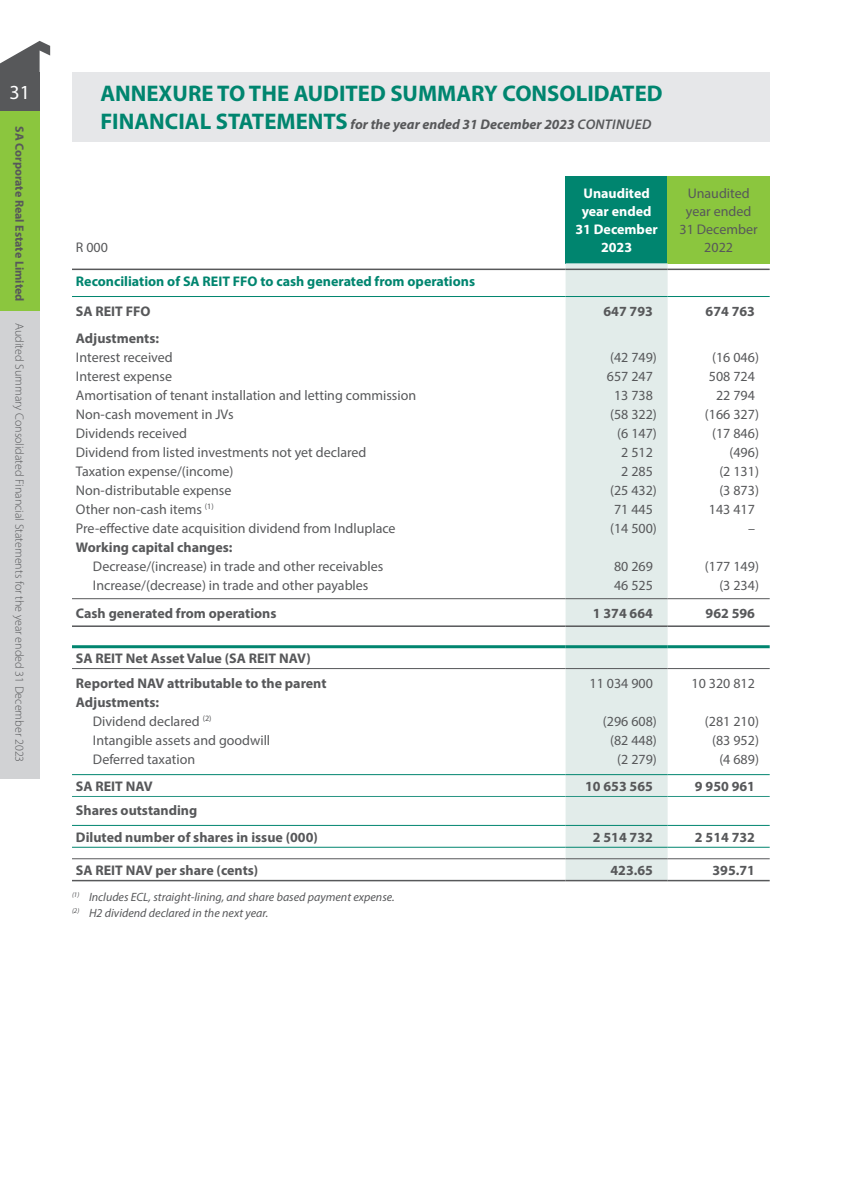
<style>
.page{position:relative;width:842px;height:1191px;background:#fff}
.page>*{position:absolute;margin:0;border:0;box-sizing:border-box;transform-origin:0 0}
.heading{font:700 22.6px "Myriad Pro";color:#00856f}
.t1{font:20px "Myriad Pro";color:#fff}
.t2{font:14px/18px "Myriad Pro";color:#57585a;text-align:center}
.t3{font:700 14px "Myriad Pro";color:#57585a}
.heading-2{font:italic 700 14px "Myriad Pro";color:#57585a}
.t4{font:700 14px "Myriad Pro";color:#00856f}
.t5{font:700 14px/18px "Myriad Pro";color:#fff}
._6__body_copy__zs{font:italic 12px "Myriad Pro";color:#57585a}
.t6{font:300 12px "Myriad Pro";color:#57585a}
.t7{font:700 12px "Myriad Pro";color:#57585a}
.s1{font-style:normal;font-size:22.6px;color:#00856f}
.s2{font-weight:600}
</style>
<div class="page">
<svg style="left:0;top:41px;width:50px;height:31px"></svg>
<div style="left:0;top:72px;width:40px;height:40px;background:#57585a"></div>
<div style="left:0;top:112px;width:40px;height:199px;background:#8bc63e"></div>
<div style="left:0;top:311px;width:40px;height:467px;background:#d1d2d4"></div>
<div style="left:72px;top:72px;width:698px;height:69px;background:#e6e7e9"></div>
<div style="left:566px;top:176px;width:102px;height:87px;background:#00856f"></div>
<div style="left:668px;top:176px;width:102px;height:87px;background:#8bc63e"></div>
<div style="left:566px;top:263px;width:102px;height:617px;background:#e2ecea"></div>
<hr style="left:72px;top:598px;width:494px;height:1px;background:#57585a">
<hr style="left:566px;top:598px;width:102px;height:1px;background:#57585a">
<hr style="left:668px;top:598px;width:102px;height:1px;background:#57585a">
<hr style="left:72px;top:668px;width:494px;height:1px;background:#57585a">
<hr style="left:566px;top:668px;width:102px;height:1px;background:#57585a">
<hr style="left:668px;top:668px;width:102px;height:1px;background:#57585a">
<hr style="left:72px;top:625px;width:494px;height:2px;background:#57585a">
<hr style="left:566px;top:625px;width:102px;height:2px;background:#57585a">
<hr style="left:668px;top:625px;width:102px;height:2px;background:#57585a">
<hr style="left:72px;top:858px;width:494px;height:1px;background:#57585a">
<hr style="left:566px;top:858px;width:102px;height:1px;background:#57585a">
<hr style="left:668px;top:858px;width:102px;height:1px;background:#57585a">
<hr style="left:72px;top:880px;width:494px;height:1px;background:#57585a">
<hr style="left:566px;top:880px;width:102px;height:1px;background:#57585a">
<hr style="left:668px;top:880px;width:102px;height:1px;background:#57585a">
<hr style="left:72px;top:296px;width:494px;height:1px;background:#00856f">
<hr style="left:566px;top:296px;width:102px;height:1px;background:#00856f">
<hr style="left:668px;top:296px;width:102px;height:1px;background:#00856f">
<hr style="left:72px;top:645px;width:494px;height:3px;background:#00856f">
<hr style="left:566px;top:645px;width:102px;height:3px;background:#00856f">
<hr style="left:668px;top:645px;width:102px;height:3px;background:#00856f">
<hr style="left:72px;top:774px;width:494px;height:1px;background:#00856f">
<hr style="left:566px;top:774px;width:102px;height:1px;background:#00856f">
<hr style="left:668px;top:774px;width:102px;height:1px;background:#00856f">
<hr style="left:72px;top:796px;width:494px;height:1px;background:#299584">
<hr style="left:566px;top:796px;width:102px;height:1px;background:#299584">
<hr style="left:668px;top:796px;width:102px;height:1px;background:#299584">
<hr style="left:72px;top:825px;width:494px;height:1px;background:#00856f">
<hr style="left:566px;top:825px;width:102px;height:1px;background:#00856f">
<hr style="left:668px;top:825px;width:102px;height:1px;background:#00856f">
<hr style="left:72px;top:846px;width:494px;height:1px;background:#00856f">
<hr style="left:566px;top:846px;width:102px;height:1px;background:#00856f">
<hr style="left:668px;top:846px;width:102px;height:1px;background:#00856f">
<hr style="left:72px;top:268px;width:494px;height:2px;background:#57585a">
<hr style="left:566px;top:268px;width:102px;height:2px;background:#57585a">
<hr style="left:668px;top:268px;width:102px;height:2px;background:#57585a">
<p class="t1" style="left:10px;top:80px;width:22px">31</p>
<p class="t7" style="left:27px;top:126px;width:176px;rotate:90deg">SA Corporate Real Estate Limited</p>
<p class="t6" style="left:27px;top:323px;width:440px;rotate:90deg">Audited Summary Consolidated Financial Statements for the year ended 31 December 2023</p>
<p class="heading" style="left:100px;top:79px;width:564px">ANNEXURE TO THE AUDITED SUMMARY CONSOLIDATED</p>
<p class="heading-2" style="left:100px;top:115px;width:552px"><span class="s1">FINANCIAL STATEMENTS</span> for the year ended 31 December 2023 <span class="s2">CONTINUED</span></p>
<p class="t2" style="left:76px;top:238px;width:34px">R 000</p>
<p class="t5" style="left:582px;top:184px;width:71px">Unaudited year ended</p>
<p class="t5" style="left:575px;top:220px;width:84px;text-align:center">31 December<br>2023</p>
<p class="t2" style="left:680px;top:184px;width:80px">Unaudited year ended<br>31 December<br>2022</p>
<p class="t4" style="left:76px;top:272px;width:401px">Reconciliation of SA REIT FFO to cash generated from operations</p>
<p class="t3" style="left:76px;top:302px;width:76px">SA REIT FFO</p>
<p class="t3" style="left:603px;top:302px;width:51px">647 793</p>
<p class="t3" style="left:705px;top:302px;width:51px">674 763</p>
<p class="t3" style="left:76px;top:329px;width:85px">Adjustments:</p>
<p class="t2" style="left:76px;top:348px;width:98px">Interest received</p>
<p class="t2" style="left:610px;top:348px;width:48px">(42 749)</p>
<p class="t2" style="left:712px;top:348px;width:48px">(16 046)</p>
<p class="t2" style="left:76px;top:367px;width:98px">Interest expense</p>
<p class="t2" style="left:607px;top:367px;width:48px">657 247</p>
<p class="t2" style="left:709px;top:367px;width:48px">508 724</p>
<p class="t2" style="left:76px;top:386px;width:342px">Amortisation of tenant installation and letting commission</p>
<p class="t2" style="left:614px;top:386px;width:40px">13 738</p>
<p class="t2" style="left:716px;top:386px;width:40px">22 794</p>
<p class="t2" style="left:76px;top:405px;width:159px">Non-cash movement in JVs</p>
<p class="t2" style="left:610px;top:405px;width:48px">(58 322)</p>
<p class="t2" style="left:705px;top:405px;width:56px">(166 327)</p>
<p class="t2" style="left:76px;top:424px;width:113px">Dividends received</p>
<p class="t2" style="left:617px;top:424px;width:41px">(6 147)</p>
<p class="t2" style="left:712px;top:424px;width:48px">(17 846)</p>
<p class="t2" style="left:76px;top:443px;width:292px">Dividend from listed investments not yet declared</p>
<p class="t2" style="left:621px;top:443px;width:33px">2 512</p>
<p class="t2" style="left:729px;top:443px;width:31px">(496)</p>
<p class="t2" style="left:76px;top:462px;width:159px">Taxation expense/(income)</p>
<p class="t2" style="left:621px;top:462px;width:33px">2 285</p>
<p class="t2" style="left:719px;top:462px;width:41px">(2 131)</p>
<p class="t2" style="left:76px;top:481px;width:157px">Non-distributable expense</p>
<p class="t2" style="left:610px;top:481px;width:48px">(25 432)</p>
<p class="t2" style="left:719px;top:481px;width:41px">(3 873)</p>
<p class="t2" style="left:76px;top:500px;width:139px">Other non-cash items <sup>(1)</sup></p>
<p class="t2" style="left:614px;top:500px;width:40px">71 445</p>
<p class="t2" style="left:709px;top:500px;width:48px">143 417</p>
<p class="t2" style="left:76px;top:519px;width:321px">Pre-effective date acquisition dividend from Indluplace</p>
<p class="t2" style="left:610px;top:519px;width:48px">(14 500)</p>
<p class="t2" style="left:748px;top:519px;width:8px">–</p>
<p class="t3" style="left:76px;top:538px;width:158px">Working capital changes:</p>
<p class="t2" style="left:93px;top:557px;width:292px">Decrease/(increase) in trade and other receivables</p>
<p class="t2" style="left:614px;top:557px;width:40px">80 269</p>
<p class="t2" style="left:705px;top:557px;width:56px">(177 149)</p>
<p class="t2" style="left:93px;top:576px;width:277px">Increase/(decrease) in trade and other payables</p>
<p class="t2" style="left:614px;top:576px;width:40px">46 525</p>
<p class="t2" style="left:719px;top:576px;width:41px">(3 234)</p>
<p class="t3" style="left:76px;top:604px;width:202px">Cash generated from operations</p>
<p class="t3" style="left:593px;top:604px;width:62px">1 374 664</p>
<p class="t3" style="left:705px;top:604px;width:51px">962 596</p>
<p class="t3" style="left:76px;top:649px;width:236px">SA REIT Net Asset Value (SA REIT NAV)</p>
<p class="t3" style="left:76px;top:673px;width:252px">Reported NAV attributable to the parent</p>
<p class="t2" style="left:589px;top:673px;width:65px">11 034 900</p>
<p class="t2" style="left:692px;top:673px;width:65px">10 320 812</p>
<p class="t3" style="left:76px;top:692px;width:85px">Adjustments:</p>
<p class="t2" style="left:93px;top:711px;width:120px">Dividend declared <sup>(2)</sup></p>
<p class="t2" style="left:603px;top:711px;width:56px">(296 608)</p>
<p class="t2" style="left:705px;top:711px;width:56px">(281 210)</p>
<p class="t2" style="left:93px;top:730px;width:179px">Intangible assets and goodwill</p>
<p class="t2" style="left:610px;top:730px;width:48px">(82 448)</p>
<p class="t2" style="left:712px;top:730px;width:48px">(83 952)</p>
<p class="t2" style="left:93px;top:749px;width:104px">Deferred taxation</p>
<p class="t2" style="left:617px;top:749px;width:41px">(2 279)</p>
<p class="t2" style="left:719px;top:749px;width:41px">(4 689)</p>
<p class="t3" style="left:76px;top:777px;width:78px">SA REIT NAV</p>
<p class="t3" style="left:585px;top:777px;width:69px">10 653 565</p>
<p class="t3" style="left:695px;top:777px;width:62px">9 950 961</p>
<p class="t3" style="left:76px;top:801px;width:123px">Shares outstanding</p>
<p class="t3" style="left:76px;top:827px;width:243px">Diluted number of shares in issue (000)</p>
<p class="t3" style="left:593px;top:827px;width:62px">2 514 732</p>
<p class="t3" style="left:695px;top:827px;width:62px">2 514 732</p>
<p class="t3" style="left:76px;top:861px;width:184px">SA REIT NAV per share (cents)</p>
<p class="t3" style="left:610px;top:861px;width:44px">423.65</p>
<p class="t3" style="left:712px;top:861px;width:44px">395.71</p>
<p class="_6__body_copy__zs" style="left:72px;top:889px;width:324px"><sup>(1)</sup> Includes ECL, straight-lining, and share based payment expense.</p>
<p class="_6__body_copy__zs" style="left:72px;top:905px;width:198px"><sup>(2)</sup> H2 dividend declared in the next year.</p>
</div>
